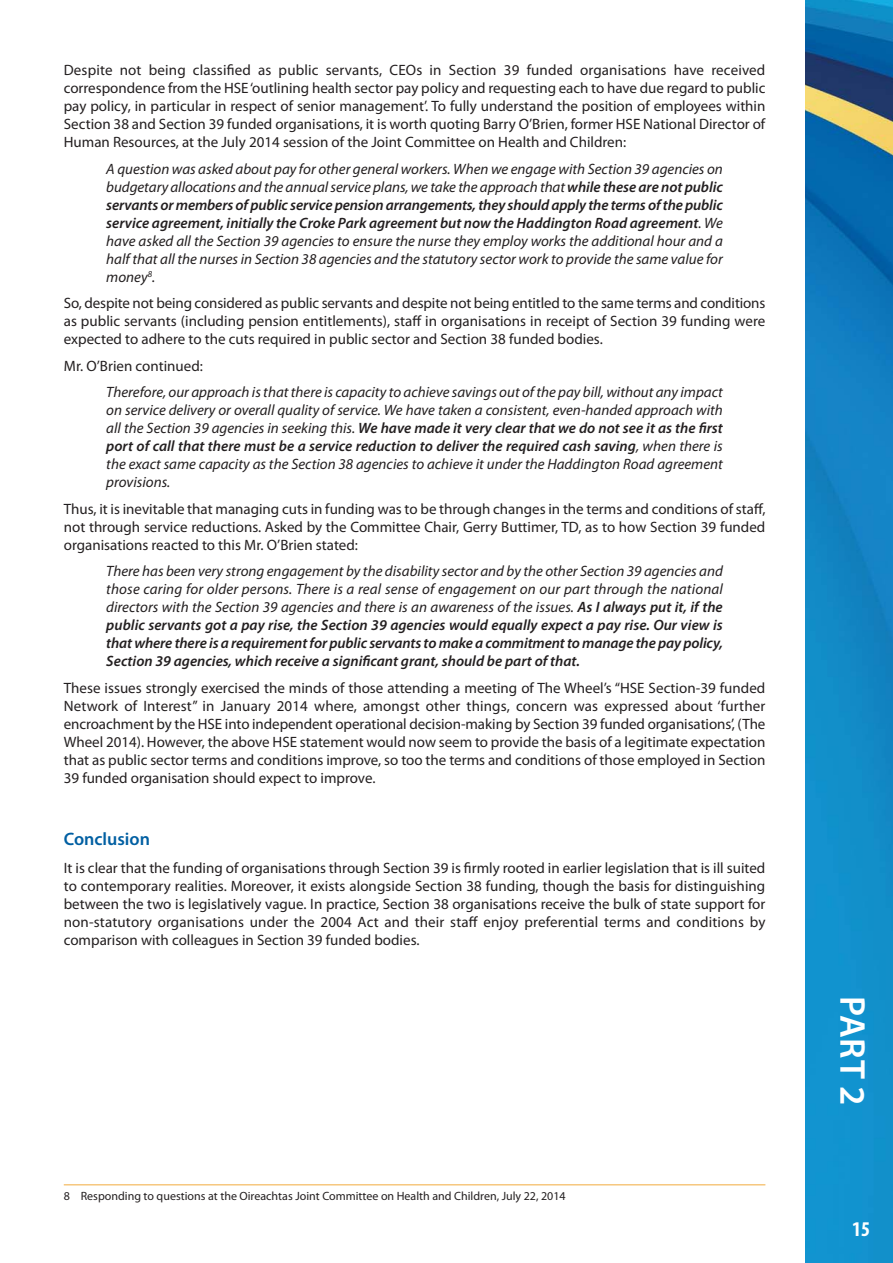
<style>
.page{position:relative;width:893px;height:1263px;background:#fff}
.page>*{position:absolute;margin:0;border:0;box-sizing:border-box;transform-origin:0 0}
.t1{font:600 36px "Myriad Pro";color:#fff}
.t2{font:700 condensed 21px "Myriad Pro";color:#fff}
.t3{font:600 18px "Myriad Pro";color:#005fa2}
.t4{font:15px/18px "Myriad Pro";color:#231f20;text-align:justify}
.t5{font:italic 15px/18px "Myriad Pro";color:#231f20;text-align:justify}
.t6{font:italic 600 15px/18px "Myriad Pro";color:#231f20;text-align:justify}
.t7{font:12px "Myriad Pro";color:#231f20}
.s1{font-weight:600}
.s2{font-weight:400}
</style>
<div class="page">
<img style="left:805px;top:0;width:88px;height:1263px">
<hr style="left:64px;top:1184px;width:701px;height:1px;background:#f2ab3d">
<p class="t4" style="left:64px;top:62px;width:703px">Despite not being classified as public servants, CEOs in Section 39 funded organisations have received correspondence from the HSE ‘outlining health sector pay policy and requesting each to have due regard to public pay policy, in particular in respect of senior management’. To fully understand the position of employees within Section 38 and Section 39 funded organisations, it is worth quoting Barry O’Brien, former HSE National Director of Human Resources, at the July 2014 session of the Joint Committee on Health and Children:</p>
<p class="t5" style="left:106px;top:161px;width:618px">A question was asked about pay for other general workers. When we engage with Section 39 agencies on budgetary allocations and the annual service plans, we take the approach that <span class="s1">while these are not public servants or members of public service pension arrangements, they should apply the terms of the public service agreement, initially the Croke Park agreement but now the Haddington Road agreement</span>. We have asked all the Section 39 agencies to ensure the nurse they employ works the additional hour and a half that all the nurses in Section 38 agencies and the statutory sector work to provide the same value for money<sup>8</sup>.</p>
<p class="t4" style="left:64px;top:295px;width:703px">So, despite not being considered as public servants and despite not being entitled to the same terms and conditions as public servants (including pension entitlements), staff in organisations in receipt of Section 39 funding were expected to adhere to the cuts required in public sector and Section 38 funded bodies.</p>
<p class="t4" style="left:64px;top:358px;width:141px">Mr. O’Brien continued:</p>
<p class="t5" style="left:106px;top:384px;width:618px">Therefore, our approach is that there is capacity to achieve savings out of the pay bill, without any impact on service delivery or overall quality of service. We have taken a consistent, even-handed approach with all the Section 39 agencies in seeking this. <span class="s1">We have made it very clear that we do not see it as the first port of call that there must be a service reduction to deliver the required cash saving</span>, when there is the exact same capacity as the Section 38 agencies to achieve it under the Haddington Road agreement provisions.</p>
<p class="t4" style="left:64px;top:501px;width:703px">Thus, it is inevitable that managing cuts in funding was to be through changes in the terms and conditions of staff, not through service reductions. Asked by the Committee Chair, Gerry Buttimer, TD, as to how Section 39 funded organisations reacted to this Mr. O’Brien stated:</p>
<p class="t6" style="left:106px;top:564px;width:618px"><span class="s2">There has been very strong engagement by the disability sector and by the other Section 39 agencies and those caring for older persons. There is a real sense of engagement on our part through the national directors with the Section 39 agencies and there is an awareness of the issues.</span> As I always put it, if the public servants got a pay rise, the Section 39 agencies would equally expect a pay rise. Our view is that where there is a requirement for public servants to make a commitment to manage the pay policy, Section 39 agencies, which receive a significant grant, should be part of that.</p>
<p class="t4" style="left:64px;top:680px;width:703px">These issues strongly exercised the minds of those attending a meeting of The Wheel’s “HSE Section-39 funded Network of Interest” in January 2014 where, amongst other things, concern was expressed about ‘further encroachment by the HSE into independent operational decision-making by Section 39 funded organisations’, (The Wheel 2014). However, the above HSE statement would now seem to provide the basis of a legitimate expectation that as public sector terms and conditions improve, so too the terms and conditions of those employed in Section 39 funded organisation should expect to improve.</p>
<p class="t3" style="left:64px;top:833px;width:88px">Conclusion</p>
<p class="t4" style="left:64px;top:860px;width:703px">It is clear that the funding of organisations through Section 39 is firmly rooted in earlier legislation that is ill suited to contemporary realities. Moreover, it exists alongside Section 38 funding, though the basis for distinguishing between the two is legislatively vague. In practice, Section 38 organisations receive the bulk of state support for non-statutory organisations under the 2004 Act and their staff enjoy preferential terms and conditions by comparison with colleagues in Section 39 funded bodies.</p>
<p class="t7" style="left:64px;top:1191px;width:503px">8 Responding to questions at the Oireachtas Joint Committee on Health and Children, July 22, 2014</p>
<h1 class="t1" style="left:866px;top:996px;width:111px;rotate:90deg">PART 2</h1>
<h2 class="t2" style="left:852px;top:1217px;width:19px">15</h2>
</div>
